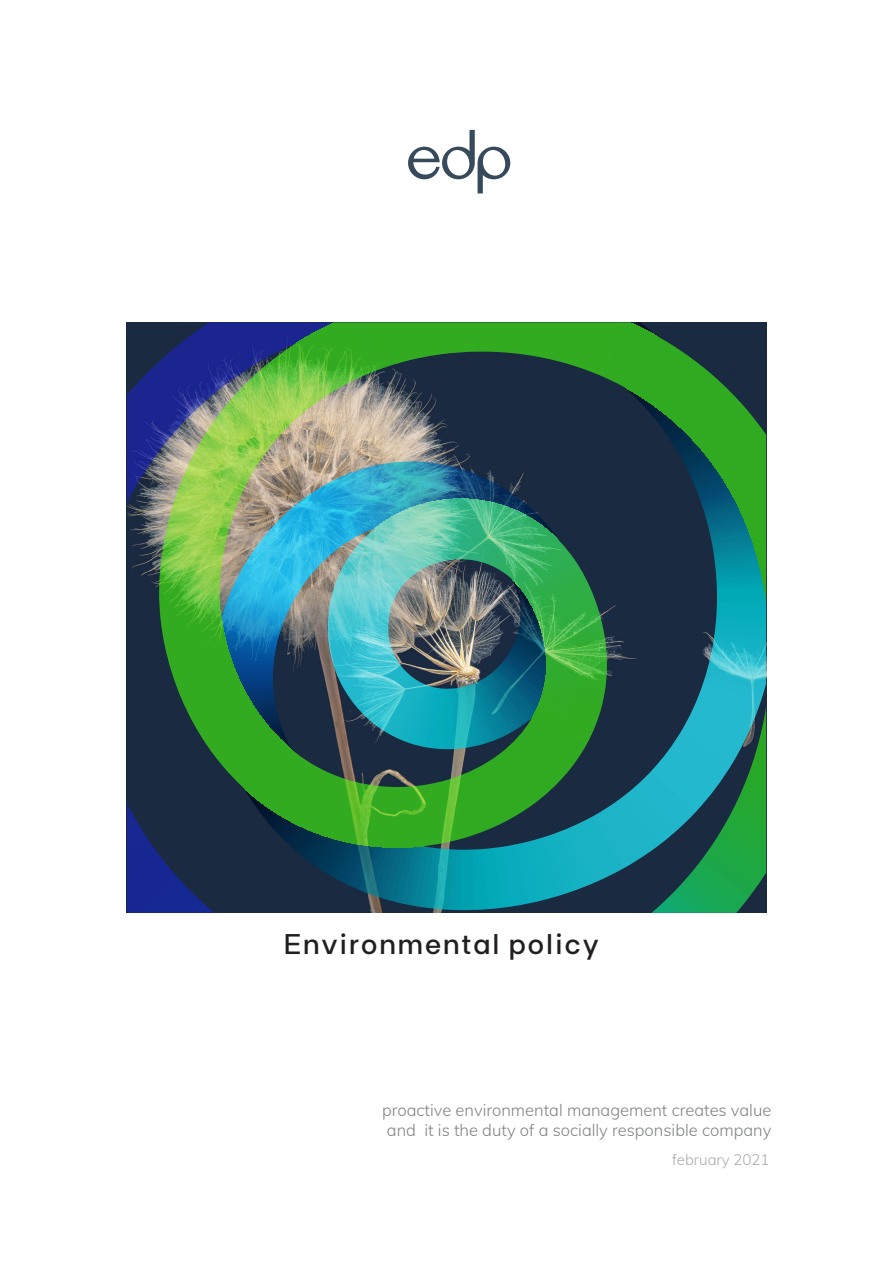
<style>
.page{position:relative;width:893px;height:1263px;background:#fff}
.page>*{position:absolute;margin:0;border:0;box-sizing:border-box;transform-origin:0 0}
.t1{font:500 28.5px "FT Base";letter-spacing:.07em;color:#231f20}
.t2{font:300 16.5px/19.8px "Mulish";color:#808285}
.t3{font:300 15px "Mulish";color:#aaa}
</style>
<div class="page">
<img style="left:127px;top:322px;width:639px;height:588px">
<svg style="left:408px;top:130px;width:102px;height:63px"></svg>
<h1 class="t1" style="left:284px;top:927px;width:317px">Environmental policy</h1>
<p class="t2" style="left:382px;top:1099px;width:391px">proactive environmental management creates value and it is the duty of a socially responsible company</p>
<p class="t3" style="left:672px;top:1149px;width:99px">february 2021</p>
</div>
